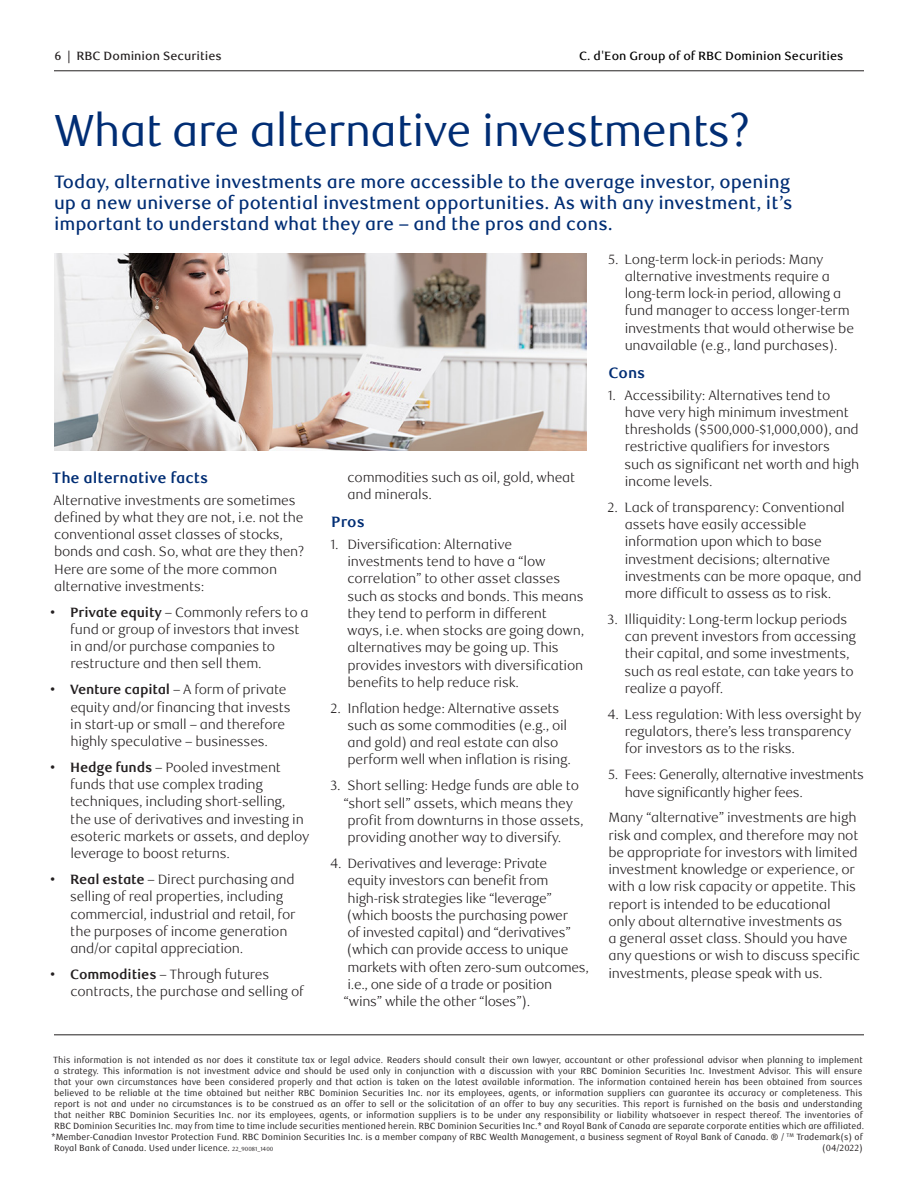
<style>
.page{position:relative;width:918px;height:1188px;background:#fff}
.page>*{position:absolute;margin:0;border:0;box-sizing:border-box;transform-origin:0 0}
.t1{font:45px "RBC Display";color:#002d74}
.t2{font:500 18px/21px "RBC Text";color:#002d74}
.t3{font:700 15px "RBC Text";color:#002d74}
.t4{font:300 13.5px/17.2px "RBC Text";letter-spacing:-.015em;color:#231f20}
.t5{font:500 12px "RBC Text";color:#000}
.t6{font:500 12px "RBC Text";color:#231f20}
.t7{font:9px "RBC Text Cond";color:#231f20}
.s1{font-weight:700}
.s2{font-size:6px}
</style>
<div class="page">
<hr style="left:54px;top:1035px;width:810px;height:1px;background:#231f20">
<hr style="left:54px;top:71px;width:810px;height:1px;background:#231f20">
<img style="left:54px;top:254px;width:533px;height:196px">
<p class="t6" style="left:54px;top:49px;width:169px">6 | RBC Dominion Securities</p>
<p class="t5" style="left:579px;top:49px;width:266px">C. d'Eon Group of of RBC Dominion Securities</p>
<h1 class="t1" style="left:54px;top:104px;width:698px">What are alternative investments?</h1>
<h2 class="t2" style="left:54px;top:172px;width:740px">Today, alternative investments are more accessible to the average investor, opening up a new universe of potential investment opportunities. As with any investment, it’s important to understand what they are – and the pros and cons.</h2>
<p class="t3" style="left:52px;top:469px;width:157px">The alternative facts</p>
<p class="t4" style="left:54px;top:492px;width:252px">Alternative investments are sometimes defined by what they are not, i.e. not the conventional asset classes of stocks, bonds and cash. So, what are they then?<br>Here are some of the more common alternative investments:</p>
<p class="t4" style="left:70px;top:604px;width:240px;text-indent:-20px"><span class="s1">• Private equity</span> – Commonly refers to a fund or group of investors that invest in and/or purchase companies to restructure and then sell them.</p>
<p class="t4" style="left:70px;top:681px;width:222px;text-indent:-20px"><span class="s1">• Venture capital</span> – A form of private equity and/or financing that invests in start-up or small – and therefore highly speculative – businesses.</p>
<p class="t4" style="left:70px;top:759px;width:241px;text-indent:-20px"><span class="s1">• Hedge funds</span> – Pooled investment funds that use complex trading techniques, including short-selling, the use of derivatives and investing in esoteric markets or assets, and deploy leverage to boost returns.</p>
<p class="t4" style="left:70px;top:871px;width:227px;text-indent:-20px"><span class="s1">• Real estate</span> – Direct purchasing and selling of real properties, including commercial, industrial and retail, for the purposes of income generation and/or capital appreciation.</p>
<p class="t4" style="left:70px;top:966px;width:235px;text-indent:-20px"><span class="s1">• Commodities</span> – Through futures contracts, the purchase and selling of</p>
<p class="t4" style="left:348px;top:469px;width:229px">commodities such as oil, gold, wheat and minerals.</p>
<p class="t3" style="left:331px;top:513px;width:35px">Pros</p>
<p class="t4" style="left:347px;top:536px;width:238px;text-indent:-17px">1. Diversification: Alternative investments tend to have a “low correlation” to other asset classes such as stocks and bonds. This means they tend to perform in different ways, i.e. when stocks are going down, alternatives may be going up. This provides investors with diversification benefits to help reduce risk.</p>
<p class="t4" style="left:347px;top:700px;width:225px;text-indent:-17px">2. Inflation hedge: Alternative assets such as some commodities (e.g., oil and gold) and real estate can also perform well when inflation is rising.</p>
<p class="t4" style="left:330px;top:777px;width:250px">3. Short selling: Hedge funds are able to</p>
<p class="t4" style="left:343px;top:795px;width:231px">“short sell” assets, which means they</p>
<p class="t4" style="left:348px;top:812px;width:238px">profit from downturns in those assets,</p>
<p class="t4" style="left:348px;top:829px;width:215px">providing another way to diversify.</p>
<p class="t4" style="left:330px;top:855px;width:219px">4. Derivatives and leverage: Private</p>
<p class="t4" style="left:348px;top:872px;width:202px">equity investors can benefit from</p>
<p class="t4" style="left:348px;top:890px;width:206px">high-risk strategies like “leverage”</p>
<p class="t4" style="left:347px;top:907px;width:223px">(which boosts the purchasing power</p>
<p class="t4" style="left:348px;top:924px;width:225px">of invested capital) and “derivatives”</p>
<p class="t4" style="left:347px;top:941px;width:223px">(which can provide access to unique</p>
<p class="t4" style="left:348px;top:959px;width:243px">markets with often zero-sum outcomes,</p>
<p class="t4" style="left:348px;top:976px;width:206px">i.e., one side of a trade or position</p>
<p class="t4" style="left:343px;top:993px;width:188px">“wins” while the other “loses”).</p>
<p class="t4" style="left:625px;top:251px;width:231px;text-indent:-17px">5. Long-term lock-in periods: Many alternative investments require a long-term lock-in period, allowing a fund manager to access longer-term investments that would otherwise be unavailable (e.g., land purchases).</p>
<p class="t3" style="left:608px;top:364px;width:38px">Cons</p>
<p class="t4" style="left:625px;top:387px;width:236px;text-indent:-17px">1. Accessibility: Alternatives tend to have very high minimum investment thresholds ($500,000-$1,000,000), and restrictive qualifiers for investors such as significant net worth and high income levels.</p>
<p class="t4" style="left:625px;top:499px;width:239px;text-indent:-17px">2. Lack of transparency: Conventional assets have easily accessible information upon which to base investment decisions; alternative investments can be more opaque, and more difficult to assess as to risk.</p>
<p class="t4" style="left:625px;top:611px;width:233px;text-indent:-17px">3. Illiquidity: Long-term lockup periods can prevent investors from accessing their capital, and some investments, such as real estate, can take years to realize a payoff.</p>
<p class="t4" style="left:625px;top:706px;width:238px;text-indent:-17px">4. Less regulation: With less oversight by regulators, there’s less transparency for investors as to the risks.</p>
<p class="t4" style="left:625px;top:766px;width:241px;text-indent:-17px">5. Fees: Generally, alternative investments have significantly higher fees.</p>
<p class="t4" style="left:608px;top:809px;width:253px">Many “alternative” investments are high risk and complex, and therefore may not be appropriate for investors with limited investment knowledge or experience, or with a low risk capacity or appetite. This report is intended to be educational only about alternative investments as<br>a general asset class. Should you have any questions or wish to discuss specific investments, please speak with us.</p>
<p class="t7" style="left:53px;top:1054px;width:811px">This information is not intended as nor does it constitute tax or legal advice. Readers should consult their own lawyer, accountant or other professional advisor when planning to implement</p>
<p class="t7" style="left:54px;top:1065px;width:810px">a strategy. This information is not investment advice and should be used only in conjunction with a discussion with your RBC Dominion Securities Inc. Investment Advisor. This will ensure</p>
<p class="t7" style="left:54px;top:1076px;width:810px">that your own circumstances have been considered properly and that action is taken on the latest available information. The information contained herein has been obtained from sources</p>
<p class="t7" style="left:54px;top:1087px;width:810px">believed to be reliable at the time obtained but neither RBC Dominion Securities Inc. nor its employees, agents, or information suppliers can guarantee its accuracy or completeness. This</p>
<p class="t7" style="left:54px;top:1098px;width:810px">report is not and under no circumstances is to be construed as an offer to sell or the solicitation of an offer to buy any securities. This report is furnished on the basis and understanding</p>
<p class="t7" style="left:54px;top:1109px;width:810px">that neither RBC Dominion Securities Inc. nor its employees, agents, or information suppliers is to be under any responsibility or liability whatsoever in respect thereof. The inventories of</p>
<p class="t7" style="left:54px;top:1120px;width:811px">RBC Dominion Securities Inc. may from time to time include securities mentioned herein. RBC Dominion Securities Inc.* and Royal Bank of Canada are separate corporate entities which are affiliated.</p>
<p class="t7" style="left:51px;top:1132px;width:813px">*Member-Canadian Investor Protection Fund. RBC Dominion Securities Inc. is a member company of RBC Wealth Management, a business segment of Royal Bank of Canada. ® / <sup>TM</sup> Trademark(s) of</p>
<p class="t7" style="left:54px;top:1143px;width:221px">Royal Bank of Canada. Used under licence. <span class="s2">22_90081_1400</span></p>
<p class="t7" style="left:822px;top:1143px;width:42px">(04/2022)</p>
</div>
